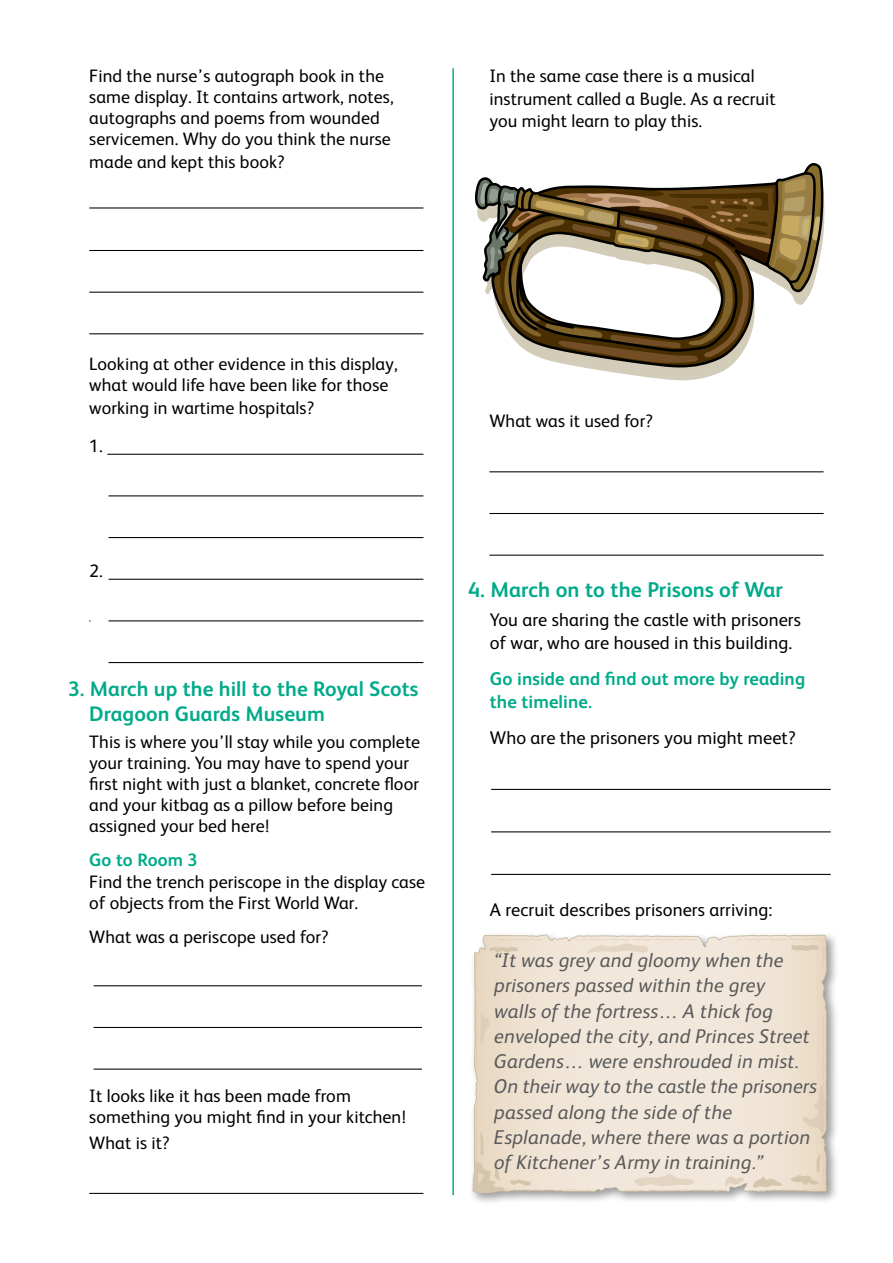
<style>
.page{position:relative;width:893px;height:1263px;background:#fff}
.page>*{position:absolute;margin:0;border:0;box-sizing:border-box;transform-origin:0 0}
.t1{font:700 21.45px "FS Albert";letter-spacing:.005em;color:#00ab8a}
.t2{font:700 21px/25.5px "FS Albert";letter-spacing:.005em;color:#00ab8a}
.t3{font:italic 19.95px/25.2px "FS Albert";letter-spacing:.01em;color:#58595b}
.t4{font:18.3px/23px "FS Albert";letter-spacing:.005em;color:#000}
.t5{font:700 18.3px/23px "FS Albert";letter-spacing:.005em;color:#00ab8a}
.t6{font:18px/21px "FS Albert";letter-spacing:.005em;color:#000}
.t7{font:700 18px "FS Albert";letter-spacing:.005em;color:#00ab8a}
</style>
<div class="page">
<div style="left:469px;top:931px;width:370px;height:275px;background:#000;opacity:.4"></div>
<svg style="left:472px;top:935px;width:354px;height:258px;background:#ede2d2"></svg>
<hr style="left:89px;top:207px;width:334px;height:1px;background:#000">
<hr style="left:89px;top:250px;width:334px;height:1px;background:#000">
<hr style="left:89px;top:292px;width:334px;height:1px;background:#000">
<hr style="left:89px;top:333px;width:334px;height:1px;background:#000">
<hr style="left:107px;top:454px;width:316px;height:1px;background:#000">
<hr style="left:109px;top:495px;width:314px;height:1px;background:#000">
<hr style="left:109px;top:537px;width:314px;height:1px;background:#000">
<hr style="left:109px;top:579px;width:314px;height:1px;background:#000">
<hr style="left:109px;top:620px;width:314px;height:1px;background:#000">
<hr style="left:109px;top:662px;width:314px;height:1px;background:#000">
<hr style="left:491px;top:789px;width:340px;height:1px;background:#000">
<hr style="left:491px;top:831px;width:340px;height:1px;background:#000">
<hr style="left:491px;top:874px;width:340px;height:1px;background:#000">
<hr style="left:489px;top:471px;width:335px;height:1px;background:#000">
<hr style="left:489px;top:513px;width:335px;height:1px;background:#000">
<hr style="left:489px;top:555px;width:335px;height:1px;background:#000">
<hr style="left:94px;top:985px;width:328px;height:1px;background:#000">
<hr style="left:94px;top:1027px;width:328px;height:1px;background:#000">
<hr style="left:94px;top:1068px;width:328px;height:2px;background:#000">
<hr style="left:89px;top:1193px;width:334px;height:1px;background:#000">
<svg style="left:581px;top:185px;width:243px;height:195px"></svg>
<svg style="left:475px;top:164px;width:348px;height:203px"></svg>
<hr style="left:452px;top:68px;width:2px;height:1127px;background:#00ab8a">
<p class="t6" style="left:89px;top:64px;width:306px;line-height:21.5px">Find the nurse’s autograph book in the same display. It contains artwork, notes, autographs and poems from wounded servicemen. Why do you think the nurse made and kept this book?</p>
<p class="t6" style="left:489px;top:64px;width:288px;line-height:22.5px">In the same case there is a musical instrument called a Bugle. As a recruit you might learn to play this.</p>
<p class="t6" style="left:89px;top:352px;width:310px;line-height:21.8px">Looking at other evidence in this display, what would life have been like for those working in wartime hospitals?</p>
<p class="t6" style="left:89px;top:435px;width:15px">1.</p>
<p class="t6" style="left:489px;top:410px;width:165px">What was it used for?</p>
<p class="t6" style="left:89px;top:560px;width:15px">2.</p>
<p class="t2" style="left:89px;top:675px;width:331px;text-indent:-21px">3. March up the hill to the Royal Scots<br>Dragoon Guards Museum</p>
<p class="t6" style="left:89px;top:730px;width:332px">This is where you’ll stay while you complete your training. You may have to spend your first night with just a blanket, concrete floor and your kitbag as a pillow before being assigned your bed here!</p>
<p class="t7" style="left:89px;top:847px;width:110px">Go to Room 3</p>
<p class="t6" style="left:89px;top:871px;width:337px">Find the trench periscope in the display case of objects from the First World War.</p>
<p class="t6" style="left:89px;top:926px;width:241px">What was a periscope used for?</p>
<p class="t6" style="left:89px;top:1085px;width:318px">It looks like it has been made from something you might find in your kitchen!</p>
<p class="t6" style="left:89px;top:1131px;width:82px">What is it?</p>
<p class="t1" style="left:468px;top:575px;width:316px">4. March on to the Prisons of War</p>
<p class="t4" style="left:490px;top:607px;width:313px">You are sharing the castle with prisoners of war, who are housed in this building.</p>
<p class="t5" style="left:490px;top:666px;width:317px">Go inside and find out more by reading the timeline.</p>
<p class="t4" style="left:490px;top:725px;width:307px">Who are the prisoners you might meet?</p>
<p class="t4" style="left:490px;top:898px;width:284px">A recruit describes prisoners arriving:</p>
<p class="t3" style="left:494px;top:947px;width:324px">“It was grey and gloomy when the prisoners passed within the grey<br>walls of the fortress… A thick fog enveloped the city, and Princes Street Gardens… were enshrouded in mist.<br>On their way to the castle the prisoners passed along the side of the Esplanade, where there was a portion of Kitchener’s Army in training.”</p>
</div>
